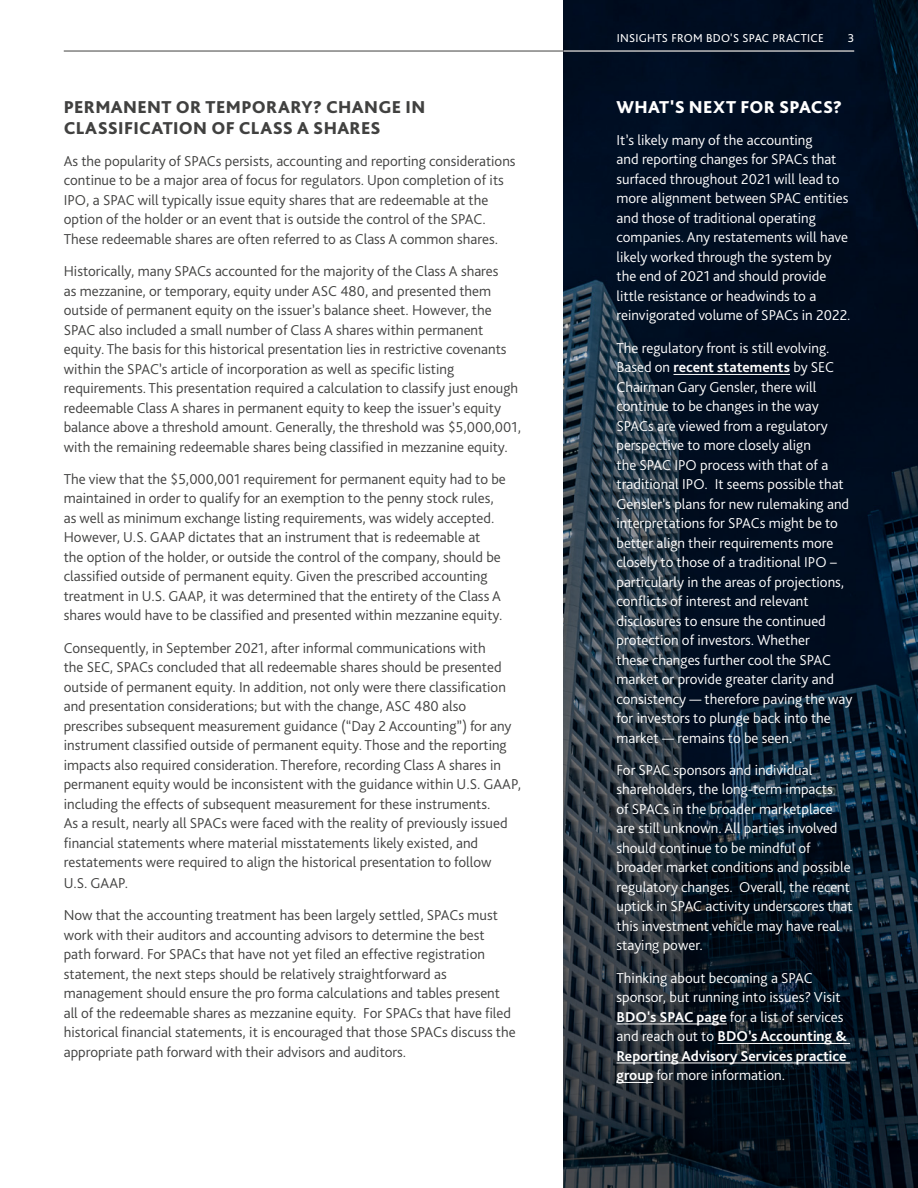
<style>
.page{position:relative;width:918px;height:1188px;background:#fff}
.page>*{position:absolute;margin:0;border:0;box-sizing:border-box;transform-origin:0 0}
.Body_copy{font:800 18px/21px "Bliss Pro";letter-spacing:.02em;color:#414140}
.Body_copy-2{font:800 18px "Bliss Pro";letter-spacing:.02em;color:#fff}
.Body_copy-3{font:300 15px/19.5px "Bliss Pro";color:#414140}
.Body_copy-4{font:300 15px/19.5px "Bliss Pro";color:#fff}
.Body_11{font:12px "Bliss Pro";letter-spacing:.02em;color:#fff}
.s1{font-weight:700}
</style>
<div class="page">
<svg style="left:564px;top:0;width:354px;height:1188px;background:#0d1b2b"></svg>
<hr style="left:64px;top:51px;width:790px;height:1px;background:#414140">
<hr style="left:674px;top:374px;width:116px;height:1px;background:#fff">
<hr style="left:617px;top:1024px;width:110px;height:1px;background:#fff">
<hr style="left:718px;top:1043px;width:132px;height:1px;background:#fff">
<hr style="left:617px;top:1063px;width:233px;height:1px;background:#fff">
<hr style="left:617px;top:1082px;width:36px;height:1px;background:#fff">
<hr style="left:564px;top:51px;width:290px;height:1px;background:#fff">
<p class="Body_copy" style="left:64px;top:96px;width:363px">PERMANENT OR TEMPORARY? CHANGE IN<br>CLASSIFICATION OF CLASS A SHARES</p>
<p class="Body_copy-3" style="left:64px;top:151px;width:453px">As the popularity of SPACs persists, accounting and reporting considerations continue to be a major area of focus for regulators. Upon completion of its IPO, a SPAC will typically issue equity shares that are redeemable at the option of the holder or an event that is outside the control of the SPAC.<br>These redeemable shares are often referred to as Class A common shares.</p>
<p class="Body_copy-3" style="left:64px;top:261px;width:459px">Historically, many SPACs accounted for the majority of the Class A shares<br>as mezzanine, or temporary, equity under ASC 480, and presented them outside of permanent equity on the issuer’s balance sheet. However, the SPAC also included a small number of Class A shares within permanent equity. The basis for this historical presentation lies in restrictive covenants within the SPAC’s article of incorporation as well as specific listing requirements. This presentation required a calculation to classify just enough redeemable Class A shares in permanent equity to keep the issuer’s equity balance above a threshold amount. Generally, the threshold was $5,000,001, with the remaining redeemable shares being classified in mezzanine equity.</p>
<p class="Body_copy-3" style="left:64px;top:469px;width:444px">The view that the $5,000,001 requirement for permanent equity had to be maintained in order to qualify for an exemption to the penny stock rules, as well as minimum exchange listing requirements, was widely accepted.<br>However, U.S. GAAP dictates that an instrument that is redeemable at<br>the option of the holder, or outside the control of the company, should be classified outside of permanent equity. Given the prescribed accounting treatment in U.S. GAAP, it was determined that the entirety of the Class A shares would have to be classified and presented within mezzanine equity.</p>
<p class="Body_copy-3" style="left:64px;top:638px;width:459px">Consequently, in September 2021, after informal communications with<br>the SEC, SPACs concluded that all redeemable shares should be presented outside of permanent equity. In addition, not only were there classification and presentation considerations; but with the change, ASC 480 also prescribes subsequent measurement guidance (“Day 2 Accounting”) for any instrument classified outside of permanent equity. Those and the reporting impacts also required consideration. Therefore, recording Class A shares in permanent equity would be inconsistent with the guidance within U.S. GAAP, including the effects of subsequent measurement for these instruments.<br>As a result, nearly all SPACs were faced with the reality of previously issued financial statements where material misstatements likely existed, and restatements were required to align the historical presentation to follow</p>
<p class="Body_copy-3" style="left:64px;top:873px;width:66px">U.S. GAAP.</p>
<p class="Body_copy-3" style="left:64px;top:905px;width:453px">Now that the accounting treatment has been largely settled, SPACs must work with their auditors and accounting advisors to determine the best path forward. For SPACs that have not yet filed an effective registration statement, the next steps should be relatively straightforward as management should ensure the pro forma calculations and tables present all of the redeemable shares as mezzanine equity. For SPACs that have filed historical financial statements, it is encouraged that those SPACs discuss the appropriate path forward with their advisors and auditors.</p>
<p class="Body_11" style="left:617px;top:31px;width:208px">INSIGHTS FROM BDO'S SPAC PRACTICE</p>
<p class="Body_11" style="left:848px;top:31px;width:8px">3</p>
<p class="Body_copy-2" style="left:617px;top:96px;width:227px">WHAT'S NEXT FOR SPACS?</p>
<p class="Body_copy-4" style="left:617px;top:130px;width:236px">It’s likely many of the accounting<br>and reporting changes for SPACs that surfaced throughout 2021 will lead to more alignment between SPAC entities and those of traditional operating companies. Any restatements will have likely worked through the system by the end of 2021 and should provide little resistance or headwinds to a reinvigorated volume of SPACs in 2022.</p>
<p class="Body_copy-4" style="left:617px;top:338px;width:237px">The regulatory front is still evolving.<br>Based on <span class="s1">recent statements</span> by SEC Chairman Gary Gensler, there will continue to be changes in the way SPACs are viewed from a regulatory perspective to more closely align<br>the SPAC IPO process with that of a traditional IPO. It seems possible that Gensler’s plans for new rulemaking and interpretations for SPACs might be to better align their requirements more closely to those of a traditional IPO – particularly in the areas of projections, conflicts of interest and relevant disclosures to ensure the continued protection of investors. Whether<br>these changes further cool the SPAC market or provide greater clarity and consistency — therefore paving the way for investors to plunge back into the market — remains to be seen.</p>
<p class="Body_copy-4" style="left:617px;top:760px;width:238px">For SPAC sponsors and individual shareholders, the long-term impacts<br>of SPACs in the broader marketplace are still unknown. All parties involved should continue to be mindful of broader market conditions and possible regulatory changes. Overall, the recent uptick in SPAC activity underscores that this investment vehicle may have real staying power.</p>
<p class="Body_copy-4" style="left:617px;top:968px;width:232px">Thinking about becoming a SPAC sponsor, but running into issues? Visit <span class="s1">BDO's SPAC page</span> for a list of services and reach out to <span class="s1">BDO’s Accounting &amp; Reporting Advisory Services practice group</span> for more information.</p>
</div>
